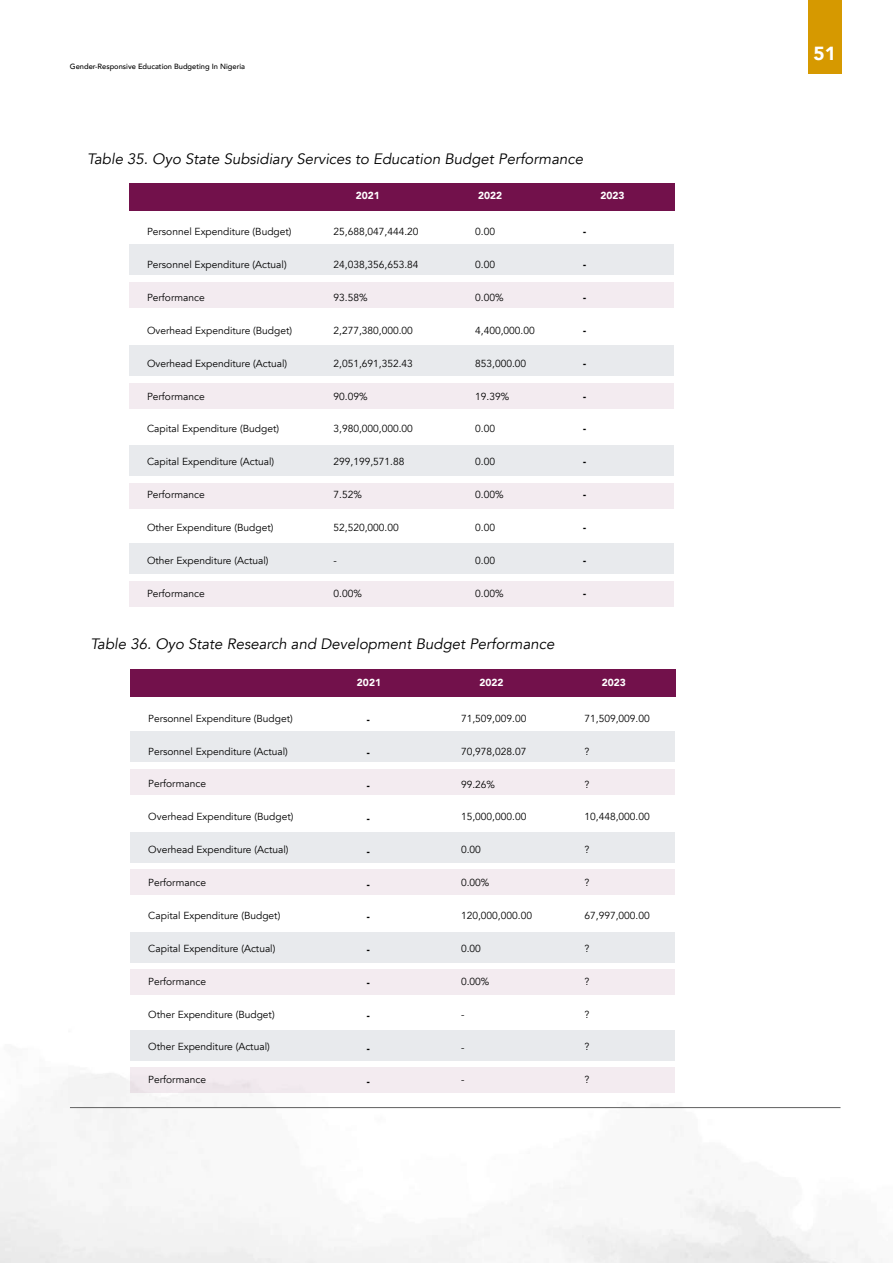
<style>
.page{position:relative;width:893px;height:1263px;background:#fff}
.page>*{position:absolute;margin:0;border:0;box-sizing:border-box;transform-origin:0 0}
.t1{font:900 18.9px "Avenir";color:#fff}
.t2{font:italic 15px "Avenir";color:#000}
.t3{font:10.2px "Avenir";color:#000}
.t4{font:900 10.2px "Avenir";color:#fff}
.t5{font:900 10.2px "Avenir";color:#000}
.t6{font:500 7.5px "Avenir";color:#000}
</style>
<div class="page">
<hr style="left:70px;top:1107px;width:770px;height:1px;background:#606060">
<div style="left:808px;top:0;width:33px;height:74px;background:#d69900"></div>
<div style="left:129px;top:282px;width:544px;height:26px;background:#f3ebf0"></div>
<div style="left:129px;top:245px;width:544px;height:30px;background:#e8eaed"></div>
<div style="left:129px;top:383px;width:544px;height:25px;background:#f3ebf0"></div>
<div style="left:129px;top:345px;width:544px;height:31px;background:#e8eaed"></div>
<div style="left:129px;top:483px;width:544px;height:26px;background:#f3ebf0"></div>
<div style="left:129px;top:445px;width:544px;height:31px;background:#e8eaed"></div>
<div style="left:129px;top:581px;width:544px;height:26px;background:#f3ebf0"></div>
<div style="left:129px;top:543px;width:544px;height:31px;background:#e8eaed"></div>
<div style="left:129px;top:183px;width:545px;height:27px;background:#72114b"></div>
<div style="left:130px;top:769px;width:545px;height:25px;background:#f3ebf0"></div>
<div style="left:130px;top:731px;width:545px;height:31px;background:#e8eaed"></div>
<div style="left:130px;top:869px;width:545px;height:26px;background:#f3ebf0"></div>
<div style="left:130px;top:832px;width:545px;height:30px;background:#e8eaed"></div>
<div style="left:130px;top:970px;width:545px;height:25px;background:#f3ebf0"></div>
<div style="left:130px;top:932px;width:545px;height:31px;background:#e8eaed"></div>
<div style="left:130px;top:1068px;width:545px;height:25px;background:#f3ebf0"></div>
<div style="left:130px;top:1030px;width:545px;height:31px;background:#e8eaed"></div>
<div style="left:130px;top:670px;width:546px;height:27px;background:#72114b"></div>
<p class="t6" style="left:70px;top:59px;width:177px">Gender-Responsive Education Budgeting In Nigeria</p>
<h2 class="t2" style="left:87px;top:150px;width:497px">Table 35. Oyo State Subsidiary Services to Education Budget Performance</h2>
<p class="t3" style="left:147px;top:226px;width:146px">Personnel Expenditure (Budget)</p>
<p class="t3" style="left:147px;top:258px;width:141px">Personnel Expenditure (Actual)</p>
<p class="t3" style="left:147px;top:291px;width:59px">Performance</p>
<p class="t3" style="left:147px;top:324px;width:147px">Overhead Expenditure (Budget)</p>
<p class="t3" style="left:147px;top:357px;width:142px">Overhead Expenditure (Actual)</p>
<p class="t3" style="left:147px;top:390px;width:59px">Performance</p>
<p class="t3" style="left:147px;top:423px;width:134px">Capital Expenditure (Budget)</p>
<p class="t3" style="left:147px;top:456px;width:129px">Capital Expenditure (Actual)</p>
<p class="t3" style="left:147px;top:488px;width:59px">Performance</p>
<p class="t3" style="left:147px;top:521px;width:128px">Other Expenditure (Budget)</p>
<p class="t3" style="left:147px;top:554px;width:123px">Other Expenditure (Actual)</p>
<p class="t3" style="left:147px;top:587px;width:59px">Performance</p>
<p class="t4" style="left:356px;top:187px;width:26px">2021</p>
<p class="t4" style="left:478px;top:187px;width:26px">2022</p>
<p class="t4" style="left:600px;top:187px;width:26px">2023</p>
<p class="t3" style="left:333px;top:226px;width:87px">25,688,047,444.20</p>
<p class="t3" style="left:333px;top:259px;width:87px">24,038,356,653.84</p>
<p class="t3" style="left:333px;top:291px;width:36px">93.58%</p>
<p class="t3" style="left:333px;top:324px;width:81px">2,277,380,000.00</p>
<p class="t3" style="left:333px;top:357px;width:81px">2,051,691,352.43</p>
<p class="t3" style="left:333px;top:390px;width:36px">90.09%</p>
<p class="t3" style="left:333px;top:423px;width:81px">3,980,000,000.00</p>
<p class="t3" style="left:333px;top:456px;width:72px">299,199,571.88</p>
<p class="t3" style="left:333px;top:489px;width:30px">7.52%</p>
<p class="t3" style="left:333px;top:521px;width:67px">52,520,000.00</p>
<p class="t3" style="left:333px;top:554px;width:5px">-</p>
<p class="t3" style="left:333px;top:587px;width:30px">0.00%</p>
<p class="t3" style="left:475px;top:226px;width:21px">0.00</p>
<p class="t3" style="left:475px;top:259px;width:21px">0.00</p>
<p class="t3" style="left:475px;top:291px;width:30px">0.00%</p>
<p class="t3" style="left:475px;top:324px;width:61px">4,400,000.00</p>
<p class="t3" style="left:475px;top:357px;width:53px">853,000.00</p>
<p class="t3" style="left:475px;top:390px;width:36px">19.39%</p>
<p class="t3" style="left:475px;top:423px;width:21px">0.00</p>
<p class="t3" style="left:475px;top:456px;width:21px">0.00</p>
<p class="t3" style="left:475px;top:489px;width:30px">0.00%</p>
<p class="t3" style="left:475px;top:521px;width:21px">0.00</p>
<p class="t3" style="left:475px;top:554px;width:21px">0.00</p>
<p class="t3" style="left:475px;top:587px;width:30px">0.00%</p>
<p class="t5" style="left:583px;top:223px;width:5px">-</p>
<p class="t5" style="left:583px;top:256px;width:5px">-</p>
<p class="t5" style="left:583px;top:289px;width:5px">-</p>
<p class="t5" style="left:583px;top:322px;width:5px">-</p>
<p class="t5" style="left:583px;top:354px;width:5px">-</p>
<p class="t5" style="left:583px;top:387px;width:5px">-</p>
<p class="t5" style="left:583px;top:420px;width:5px">-</p>
<p class="t5" style="left:583px;top:453px;width:5px">-</p>
<p class="t5" style="left:583px;top:486px;width:5px">-</p>
<p class="t5" style="left:583px;top:519px;width:5px">-</p>
<p class="t5" style="left:583px;top:552px;width:5px">-</p>
<p class="t5" style="left:583px;top:584px;width:5px">-</p>
<h2 class="t2" style="left:90px;top:635px;width:465px">Table 36. Oyo State Research and Development Budget Performance</h2>
<p class="t3" style="left:148px;top:712px;width:146px">Personnel Expenditure (Budget)</p>
<p class="t3" style="left:148px;top:745px;width:141px">Personnel Expenditure (Actual)</p>
<p class="t3" style="left:148px;top:778px;width:59px">Performance</p>
<p class="t3" style="left:148px;top:811px;width:147px">Overhead Expenditure (Budget)</p>
<p class="t3" style="left:148px;top:844px;width:142px">Overhead Expenditure (Actual)</p>
<p class="t3" style="left:148px;top:876px;width:59px">Performance</p>
<p class="t3" style="left:148px;top:909px;width:134px">Capital Expenditure (Budget)</p>
<p class="t3" style="left:148px;top:942px;width:129px">Capital Expenditure (Actual)</p>
<p class="t3" style="left:148px;top:975px;width:59px">Performance</p>
<p class="t3" style="left:148px;top:1008px;width:128px">Other Expenditure (Budget)</p>
<p class="t3" style="left:148px;top:1041px;width:123px">Other Expenditure (Actual)</p>
<p class="t3" style="left:148px;top:1074px;width:59px">Performance</p>
<p class="t4" style="left:357px;top:673px;width:26px">2021</p>
<p class="t4" style="left:479px;top:673px;width:26px">2022</p>
<p class="t4" style="left:602px;top:673px;width:26px">2023</p>
<p class="t5" style="left:367px;top:711px;width:5px">-</p>
<p class="t5" style="left:367px;top:744px;width:5px">-</p>
<p class="t5" style="left:367px;top:777px;width:5px">-</p>
<p class="t5" style="left:367px;top:809px;width:5px">-</p>
<p class="t5" style="left:367px;top:842px;width:5px">-</p>
<p class="t5" style="left:367px;top:875px;width:5px">-</p>
<p class="t5" style="left:367px;top:908px;width:5px">-</p>
<p class="t5" style="left:367px;top:941px;width:5px">-</p>
<p class="t5" style="left:367px;top:974px;width:5px">-</p>
<p class="t5" style="left:367px;top:1007px;width:5px">-</p>
<p class="t5" style="left:367px;top:1040px;width:5px">-</p>
<p class="t5" style="left:367px;top:1072px;width:5px">-</p>
<p class="t3" style="left:461px;top:712px;width:67px">71,509,009.00</p>
<p class="t3" style="left:461px;top:745px;width:67px">70,978,028.07</p>
<p class="t3" style="left:461px;top:778px;width:36px">99.26%</p>
<p class="t3" style="left:461px;top:811px;width:67px">15,000,000.00</p>
<p class="t3" style="left:461px;top:844px;width:21px">0.00</p>
<p class="t3" style="left:461px;top:876px;width:30px">0.00%</p>
<p class="t3" style="left:461px;top:909px;width:72px">120,000,000.00</p>
<p class="t3" style="left:461px;top:942px;width:21px">0.00</p>
<p class="t3" style="left:461px;top:975px;width:30px">0.00%</p>
<p class="t3" style="left:461px;top:1008px;width:5px">-</p>
<p class="t3" style="left:461px;top:1041px;width:5px">-</p>
<p class="t3" style="left:461px;top:1074px;width:5px">-</p>
<p class="t3" style="left:584px;top:712px;width:67px">71,509,009.00</p>
<p class="t3" style="left:584px;top:745px;width:6px">?</p>
<p class="t3" style="left:584px;top:778px;width:6px">?</p>
<p class="t3" style="left:584px;top:811px;width:67px">10,448,000.00</p>
<p class="t3" style="left:584px;top:844px;width:6px">?</p>
<p class="t3" style="left:584px;top:876px;width:6px">?</p>
<p class="t3" style="left:584px;top:909px;width:67px">67,997,000.00</p>
<p class="t3" style="left:584px;top:942px;width:6px">?</p>
<p class="t3" style="left:584px;top:975px;width:6px">?</p>
<p class="t3" style="left:584px;top:1008px;width:6px">?</p>
<p class="t3" style="left:584px;top:1041px;width:6px">?</p>
<p class="t3" style="left:584px;top:1074px;width:6px">?</p>
<h1 class="t1" style="left:814px;top:37px;width:24px">51</h1>
</div>
